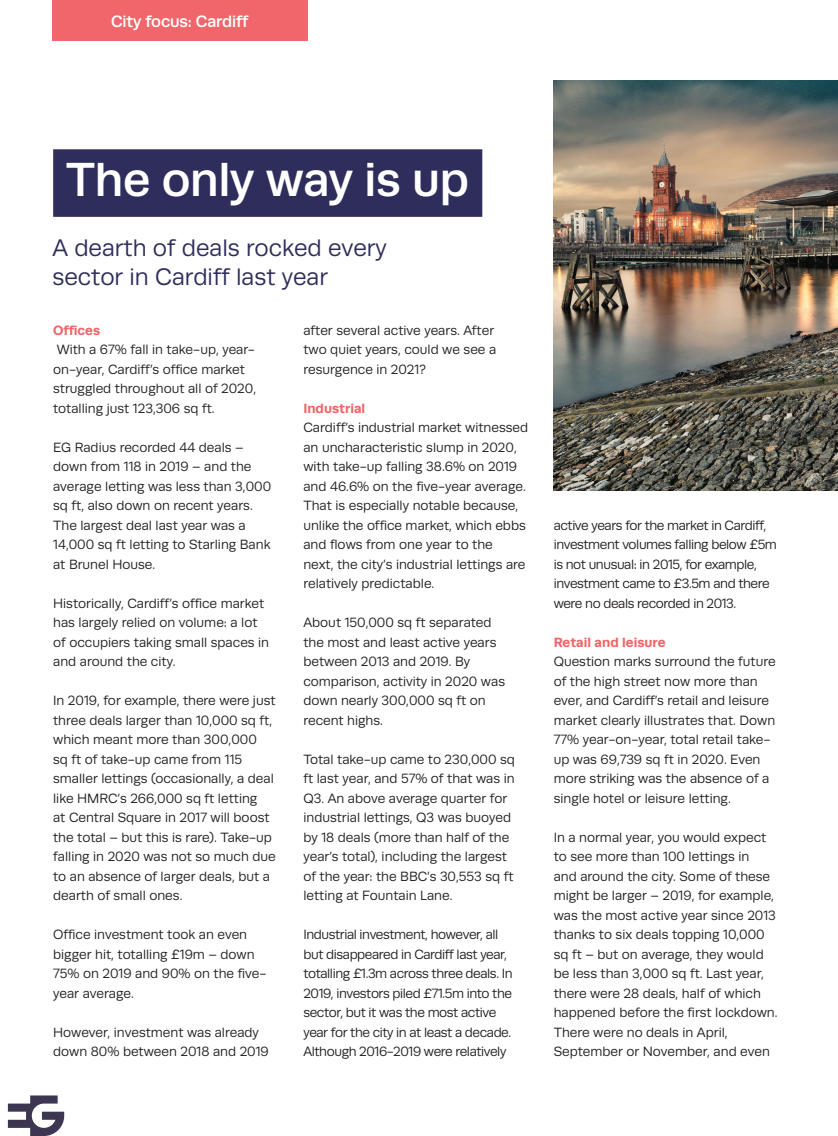
<style>
.page{position:relative;width:838px;height:1136px;background:#fff}
.page>*{position:absolute;margin:0;border:0;box-sizing:border-box;transform-origin:0 0}
.EG_NEW_heading_32pt{font:500 48px "Runda";letter-spacing:-.01em;color:#fff}
.EGNEW_standfirst{font:24px/28.8px "Runda";color:#2e2d5b}
.EGNEW_page_tab{font:500 16.5px "Runda";letter-spacing:-.01em;color:#fff}
.EGNEW_body{font:13.5px/19.5px "Runda";color:#231f20}
.EGNEW_body-2{font:13.5px/19.5px "Runda";letter-spacing:-.03em;color:#231f20}
.EGNEW_crosshead{font:700 13.5px "Runda";color:#f1666a}
</style>
<div class="page">
<hr style="left:837px;top:0;width:1px;height:1135px;background:#2e2d5b">
<div style="left:53px;top:149px;width:429px;height:68px;background:#2e2d5b"></div>
<div style="left:52px;top:0;width:255px;height:40px;background:#f1666a"></div>
<img style="left:553px;top:81px;width:285px;height:409px">
<svg style="left:8px;top:1095px;width:56px;height:40px"></svg>
<p class="EGNEW_page_tab" style="left:111px;top:11px;width:139px">City focus: Cardiff</p>
<p class="EG_NEW_heading_32pt" style="left:66px;top:152px;width:404px">The only way is up</p>
<p class="EGNEW_standfirst" style="left:52px;top:234px;width:336px">A dearth of deals rocked every sector in Cardiff last year</p>
<p class="EGNEW_crosshead" style="left:53px;top:322px;width:48px">Offices</p>
<p class="EGNEW_body" style="left:53px;top:340px;width:204px">With a 67% fall in take-up, year&shy;on-year, Cardiff’s office market struggled throughout all of 2020, totalling just 123,306 sq ft.</p>
<p class="EGNEW_body" style="left:53px;top:437px;width:219px">EG Radius recorded 44 deals – down from 118 in 2019 – and the average letting was less than 3,000 sq ft, also down on recent years.<br>The largest deal last year was a<br>14,000 sq ft letting to Starling Bank at Brunel House.</p>
<p class="EGNEW_body" style="left:53px;top:593px;width:217px">Historically, Cardiff’s office market has largely relied on volume: a lot of occupiers taking small spaces in and around the city.</p>
<p class="EGNEW_body" style="left:53px;top:691px;width:224px">In 2019, for example, there were just three deals larger than 10,000 sq ft, which meant more than 300,000<br>sq ft of take-up came from 115 smaller lettings (occasionally, a deal like HMRC’s 266,000 sq ft letting<br>at Central Square in 2017 will boost the total – but this is rare). Take-up falling in 2020 was not so much due to an absence of larger deals, but a dearth of small ones.</p>
<p class="EGNEW_body" style="left:53px;top:925px;width:215px">Office investment took an even bigger hit, totalling £19m – down<br>75% on 2019 and 90% on the five&shy;year average.</p>
<p class="EGNEW_body" style="left:53px;top:1022px;width:217px">However, investment was already down 80% between 2018 and 2019</p>
<p class="EGNEW_body" style="left:303px;top:320px;width:194px">after several active years. After two quiet years, could we see a resurgence in 2021?</p>
<p class="EGNEW_crosshead" style="left:303px;top:400px;width:63px">Industrial</p>
<p class="EGNEW_body" style="left:303px;top:418px;width:226px">Cardiff’s industrial market witnessed an uncharacteristic slump in 2020, with take-up falling 38.6% on 2019 and 46.6% on the five-year average.<br>That is especially notable because, unlike the office market, which ebbs and flows from one year to the<br>next, the city’s industrial lettings are relatively predictable.</p>
<p class="EGNEW_body" style="left:303px;top:613px;width:203px">About 150,000 sq ft separated the most and least active years between 2013 and 2019. By comparison, activity in 2020 was down nearly 300,000 sq ft on recent highs.</p>
<p class="EGNEW_body" style="left:303px;top:749px;width:213px">Total take-up came to 230,000 sq ft last year, and 57% of that was in<br>Q3. An above average quarter for industrial lettings, Q3 was buoyed by 18 deals (more than half of the year’s total), including the largest of the year: the BBC’s 30,553 sq ft letting at Fountain Lane.</p>
<p class="EGNEW_body-2" style="left:303px;top:925px;width:211px">Industrial investment, however, all but disappeared in Cardiff last year, totalling £1.3m across three deals. In 2019, investors piled £71.5m into the sector, but it was the most active year for the city in at least a decade.<br>Although 2016-2019 were relatively</p>
<p class="EGNEW_body-2" style="left:553px;top:515px;width:225px">active years for the market in Cardiff, investment volumes falling below £5m is not unusual: in 2015, for example, investment came to £3.5m and there were no deals recorded in 2013.</p>
<p class="EGNEW_crosshead" style="left:553px;top:634px;width:113px">Retail and leisure</p>
<p class="EGNEW_body" style="left:553px;top:652px;width:223px">Question marks surround the future of the high street now more than ever, and Cardiff’s retail and leisure market clearly illustrates that. Down 77% year-on-year, total retail take&shy;up was 69,739 sq ft in 2020. Even more striking was the absence of a single hotel or leisure letting.</p>
<p class="EGNEW_body" style="left:553px;top:827px;width:225px">In a normal year, you would expect to see more than 100 lettings in<br>and around the city. Some of these might be larger – 2019, for example, was the most active year since 2013 thanks to six deals topping 10,000 sq ft – but on average, they would be less than 3,000 sq ft. Last year, there were 28 deals, half of which happened before the first lockdown.<br>There were no deals in April, September or November, and even</p>
</div>
